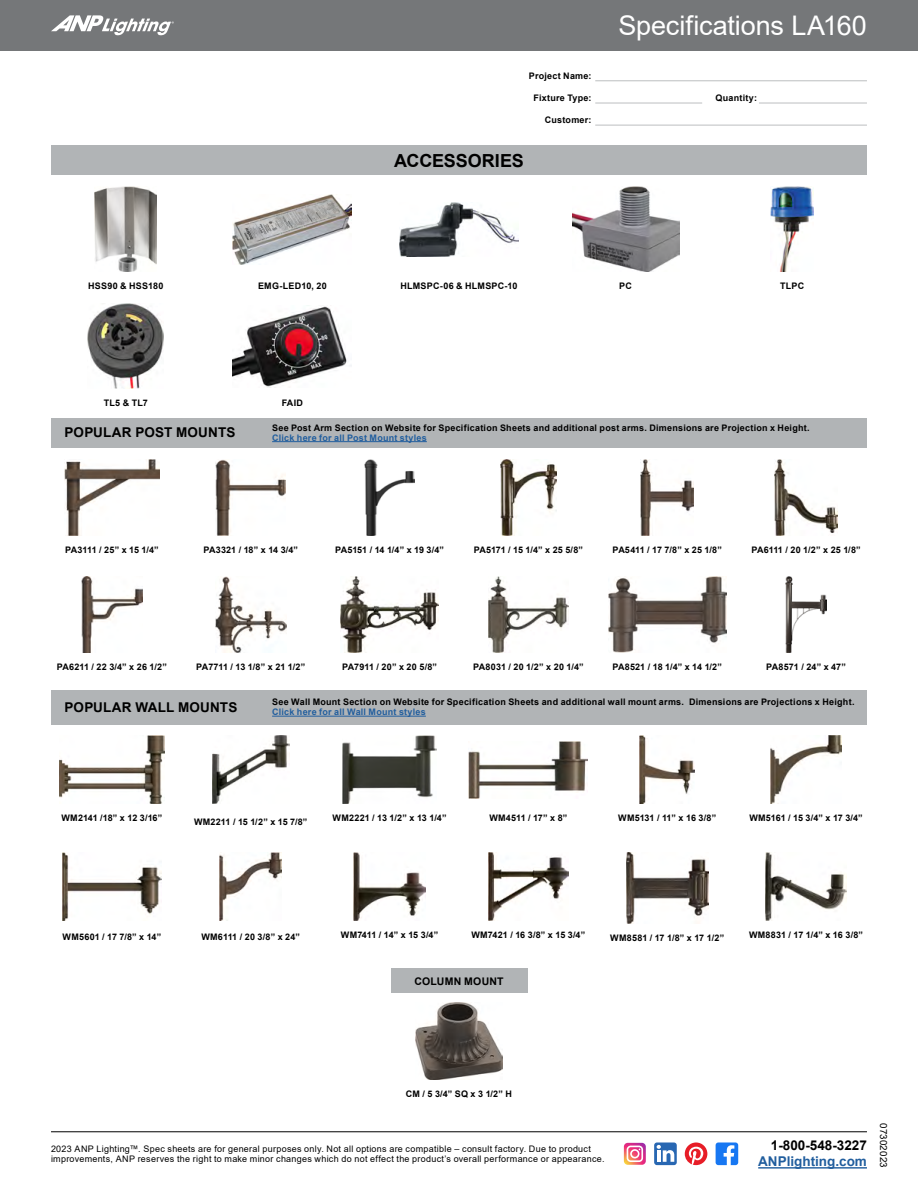
<style>
.page{position:relative;width:918px;height:1188px;background:#fff}
.page>*{position:absolute;margin:0;border:0;box-sizing:border-box;transform-origin:0 0}
.t1{font:27px "Arial";letter-spacing:-.005em;color:#fff}
.t2{font:700 18px "Arial";letter-spacing:-.01em;color:#000}
.t3{font:700 13.5px "Arial";letter-spacing:.01em;color:#000}
.t4{font:700 13.5px "Arial";color:#215e9e}
.t5{font:700 10.5px "Arial";letter-spacing:.02em;color:#000}
.t6{font:9.75px "Arial";letter-spacing:.02em;color:#000}
.Image_Descriptions{font:700 9px "Arial";letter-spacing:.01em;color:#000}
.H1_-_Descriptions{font:700 9px/9.8px "Arial";letter-spacing:.025em;color:#000}
.t7{font:9px/9.8px "Arial";letter-spacing:.03em;color:#000}
.Image_Descriptions-2{font:700 9px "Arial";letter-spacing:-.015em;color:#000}
.Image_Descriptions-3{font:700 9px "Arial";letter-spacing:-.01em;color:#000}
.Image_Descriptions-4{font:700 9px "Arial";letter-spacing:-.02em;color:#000}
.Image_Descriptions-5{font:700 9px "Arial";letter-spacing:.03em;color:#000}
.Mounts{font:700 9px "Arial";color:#000}
.s1{color:#215e9e}
</style>
<div class="page">
<svg style="left:624px;top:1143px;width:22px;height:22px"></svg>
<div style="left:654px;top:1143px;width:23px;height:22px;background:#2867b2;border-radius:3px"></div>
<svg style="left:657px;top:1145px;width:17px;height:17px"></svg>
<svg style="left:685px;top:1143px;width:22px;height:22px"></svg>
<svg style="left:716px;top:1143px;width:22px;height:22px"></svg>
<hr style="left:758px;top:1167px;width:109px;height:2px;background:#215e9e">
<hr style="left:51px;top:1132px;width:816px;height:1px;background:#000">
<hr style="left:595px;top:81px;width:272px;height:1px;background:#bcbec0">
<hr style="left:595px;top:103px;width:107px;height:1px;background:#bcbec0">
<hr style="left:595px;top:125px;width:272px;height:1px;background:#bcbec0">
<hr style="left:759px;top:103px;width:108px;height:1px;background:#bcbec0">
<div style="left:0;top:0;width:918px;height:51px;background:#757779"></div>
<svg style="left:51px;top:15px;width:123px;height:20px"></svg>
<div style="left:51px;top:145px;width:816px;height:30px;background:#b1b4b6"></div>
<img style="left:95px;top:187px;width:62px;height:85px">
<img style="left:233px;top:194px;width:119px;height:71px">
<img style="left:399px;top:202px;width:120px;height:55px">
<img style="left:572px;top:187px;width:107px;height:85px">
<img style="left:771px;top:187px;width:43px;height:85px">
<img style="left:88px;top:304px;width:76px;height:85px">
<img style="left:233px;top:305px;width:119px;height:82px">
<div style="left:51px;top:418px;width:213px;height:29px;background:#b1b4b6"></div>
<div style="left:264px;top:418px;width:603px;height:29px;background:#b1b4b6"></div>
<hr style="left:272px;top:441px;width:155px;height:1px;background:#215e9e">
<img style="left:65px;top:459px;width:94px;height:77px">
<img style="left:216px;top:460px;width:70px;height:76px">
<img style="left:365px;top:459px;width:49px;height:77px">
<img style="left:501px;top:459px;width:55px;height:77px">
<img style="left:641px;top:459px;width:53px;height:77px">
<img style="left:774px;top:459px;width:64px;height:77px">
<img style="left:82px;top:576px;width:60px;height:77px">
<img style="left:215px;top:576px;width:71px;height:77px">
<img style="left:341px;top:576px;width:97px;height:77px">
<img style="left:489px;top:576px;width:79px;height:77px">
<img style="left:608px;top:576px;width:118px;height:77px">
<img style="left:786px;top:576px;width:40px;height:77px">
<div style="left:51px;top:690px;width:213px;height:34px;background:#b1b4b6"></div>
<div style="left:264px;top:690px;width:603px;height:34px;background:#b1b4b6"></div>
<hr style="left:272px;top:716px;width:154px;height:1px;background:#215e9e">
<img style="left:60px;top:736px;width:104px;height:68px">
<img style="left:212px;top:736px;width:77px;height:68px">
<img style="left:343px;top:736px;width:94px;height:68px">
<img style="left:469px;top:742px;width:119px;height:56px">
<img style="left:640px;top:736px;width:55px;height:68px">
<img style="left:771px;top:736px;width:70px;height:68px">
<img style="left:63px;top:853px;width:98px;height:68px">
<img style="left:220px;top:853px;width:62px;height:68px">
<img style="left:354px;top:853px;width:72px;height:68px">
<img style="left:488px;top:853px;width:81px;height:68px">
<img style="left:626px;top:853px;width:82px;height:70px">
<img style="left:766px;top:853px;width:80px;height:68px">
<div style="left:391px;top:969px;width:136px;height:24px;background:#b1b4b6"></div>
<img style="left:416px;top:1003px;width:86px;height:76px">
<p class="H1_-_Descriptions" style="left:529px;top:71px;width:64px">Project Name:</p>
<p class="H1_-_Descriptions" style="left:534px;top:93px;width:60px">Fixture Type:</p>
<p class="H1_-_Descriptions" style="left:545px;top:115px;width:48px">Customer:</p>
<h1 class="t2" style="left:394px;top:148px;width:131px">ACCESSORIES</h1>
<h1 class="t1" style="left:618px;top:7px;width:250px">Specifications LA160</h1>
<p class="H1_-_Descriptions" style="left:715px;top:93px;width:43px">Quantity:</p>
<p class="Image_Descriptions" style="left:88px;top:280px;width:77px">HSS90 &amp; HSS180</p>
<p class="Image_Descriptions" style="left:258px;top:280px;width:70px">EMG-LED10, 20</p>
<p class="Image_Descriptions" style="left:401px;top:280px;width:118px">HLMSPC-06 &amp; HLMSPC-10</p>
<p class="Image_Descriptions" style="left:619px;top:280px;width:14px">PC</p>
<p class="Image_Descriptions" style="left:780px;top:280px;width:26px">TLPC</p>
<p class="Image_Descriptions" style="left:104px;top:397px;width:46px">TL5 &amp; TL7</p>
<p class="Image_Descriptions" style="left:282px;top:397px;width:23px">FAID</p>
<h1 class="t3" style="left:65px;top:423px;width:172px">POPULAR POST MOUNTS</h1>
<p class="H1_-_Descriptions" style="left:272px;top:423px;width:539px">See Post Arm Section on Website for Specification Sheets and additional post arms. Dimensions are Projection x Height.<br><span class="s1">Click here for all Post Mount styles</span></p>
<p class="Image_Descriptions-2" style="left:65px;top:544px;width:95px">PA3111 / 25” x 15 1/4”</p>
<p class="Image_Descriptions" style="left:203px;top:544px;width:96px">PA3321 / 18” x 14 3/4”</p>
<p class="Image_Descriptions-3" style="left:335px;top:544px;width:110px">PA5151 / 14 1/4” x 19 3/4”</p>
<p class="Image_Descriptions-2" style="left:474px;top:544px;width:111px">PA5171 / 15 1/4” x 25 5/8”</p>
<p class="Image_Descriptions-4" style="left:613px;top:544px;width:111px">PA5411 / 17 7/8” x 25 1/8”</p>
<p class="Image_Descriptions" style="left:751px;top:544px;width:111px">PA6111 / 20 1/2” x 25 1/8”</p>
<p class="Image_Descriptions" style="left:57px;top:661px;width:112px">PA6211 / 22 3/4” x 26 1/2”</p>
<p class="Image_Descriptions-2" style="left:196px;top:661px;width:111px">PA7711 / 13 1/8” x 21 1/2”</p>
<p class="Image_Descriptions" style="left:342px;top:661px;width:97px">PA7911 / 20” x 20 5/8”</p>
<p class="Image_Descriptions" style="left:473px;top:661px;width:112px">PA8031 / 20 1/2” x 20 1/4”</p>
<p class="Image_Descriptions" style="left:612px;top:661px;width:111px">PA8521 / 18 1/4” x 14 1/2”</p>
<p class="Image_Descriptions" style="left:766px;top:661px;width:81px">PA8571 / 24” x 47”</p>
<h1 class="t3" style="left:65px;top:698px;width:174px">POPULAR WALL MOUNTS</h1>
<p class="H1_-_Descriptions" style="left:272px;top:698px;width:584px">See Wall Mount Section on Website for Specification Sheets and additional wall mount arms. Dimensions are Projections x Height.<br><span class="s1">Click here for all Wall Mount styles</span></p>
<p class="Image_Descriptions-3" style="left:62px;top:812px;width:102px">WM2141 /18” x 12 3/16”</p>
<p class="Image_Descriptions" style="left:194px;top:816px;width:115px">WM2211 / 15 1/2” x 15 7/8”</p>
<p class="Image_Descriptions" style="left:333px;top:812px;width:115px">WM2221 / 13 1/2” x 13 1/4”</p>
<p class="Image_Descriptions" style="left:489px;top:812px;width:80px">WM4511 / 17” x 8”</p>
<p class="Image_Descriptions-3" style="left:618px;top:812px;width:99px">WM5131 / 11” x 16 3/8”</p>
<p class="Image_Descriptions" style="left:749px;top:812px;width:115px">WM5161 / 15 3/4” x 17 3/4”</p>
<p class="Image_Descriptions" style="left:63px;top:931px;width:100px">WM5601 / 17 7/8” x 14”</p>
<p class="Image_Descriptions" style="left:201px;top:931px;width:100px">WM6111 / 20 3/8” x 24”</p>
<p class="Image_Descriptions-2" style="left:341px;top:929px;width:99px">WM7411 / 14” x 15 3/4”</p>
<p class="Image_Descriptions" style="left:472px;top:929px;width:115px">WM7421 / 16 3/8” x 15 3/4”</p>
<p class="Image_Descriptions" style="left:610px;top:931px;width:115px">WM8581 / 17 1/8” x 17 1/2”</p>
<p class="Image_Descriptions-5" style="left:749px;top:929px;width:116px">WM8831 / 17 1/4” x 16 3/8”</p>
<h2 class="t5" style="left:414px;top:974px;width:91px">COLUMN MOUNT</h2>
<p class="Mounts" style="left:406px;top:1087px;width:108px">CM / 5 3/4” SQ x 3 1/2” H</p>
<p class="t7" style="left:51px;top:1144px;width:555px">2023 ANP Lighting™. Spec sheets are for general purposes only. Not all options are compatible – consult factory. Due to product improvements, ANP reserves the right to make minor changes which do not effect the product’s overall performance or appearance.</p>
<h3 class="t3" style="left:771px;top:1136px;width:98px">1-800-548-3227</h3>
<h3 class="t4" style="left:758px;top:1152px;width:110px">ANPlighting.com</h3>
<p class="t6" style="left:890px;top:1123px;width:46px;rotate:90deg">07302023</p>
</div>
